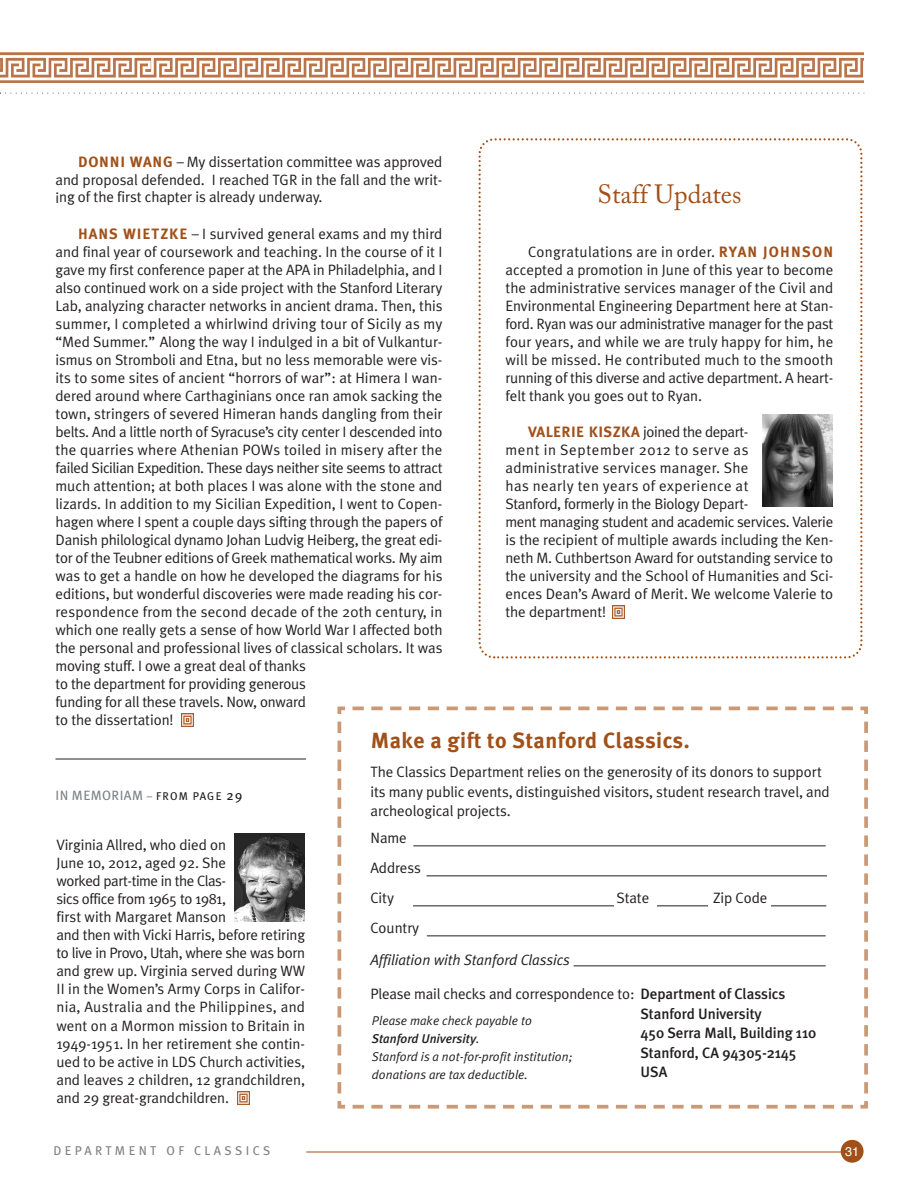
<style>
.page{position:relative;width:918px;height:1188px;background:#fff}
.page>*{position:absolute;margin:0;border:0;box-sizing:border-box;transform-origin:0 0}
.t1{font:26.25px "Adobe Caslon";color:#a15019}
.t2{font:700 21.9px "Meta Plus";letter-spacing:.02em;color:#a15019}
.t3{font:15px/18px "Meta Plus Normal";letter-spacing:-.005em;color:#231f20}
.t4{font:500 15px/19.5px "Meta Plus";letter-spacing:-.005em;color:#231f20}
.t5{font:italic 15px "Meta Plus Normal";letter-spacing:-.005em;color:#231f20}
.t6{font:13.5px "Meta Plus";letter-spacing:.035em;color:#808285}
.t7{font:italic 12.75px/18px "Meta Plus Normal";color:#231f20}
.t8{font:12.75px "Meta Plus";letter-spacing:.26em;color:#808285}
.t9{font:italic 500 12.75px "Meta Plus";color:#231f20}
.t10{font:12.75px "Helvetica";color:#fff}
.s1{font-family:"Meta Plus";font-weight:700;color:#a15019}
.s2{font-size:11.25px}
.s3{font-size:11.25px;color:#231f20}
.s4{color:#231f20}
.s5{font-family:"Meta Plus";font-weight:500}
.s6{font-family:"Meta Plus Normal";font-weight:400}
</style>
<div class="page">
<svg style="left:478px;top:138px;width:385px;height:521px"></svg>
<svg style="left:182px;top:714px;width:12px;height:12px"></svg>
<svg style="left:337px;top:706px;width:531px;height:403px"></svg>
<div style="left:841px;top:1140px;width:23px;height:23px;background:#a15019;border-radius:50%"></div>
<hr style="left:306px;top:1152px;width:535px;height:1px;background:#a15019">
<hr style="left:426px;top:876px;width:401px;height:1px;background:#231f20">
<hr style="left:413px;top:906px;width:413px;height:1px;background:#231f20">
<hr style="left:427px;top:936px;width:399px;height:1px;background:#231f20">
<hr style="left:574px;top:966px;width:252px;height:1px;background:#231f20">
<hr style="left:413px;top:846px;width:413px;height:1px;background:#231f20">
<div style="left:708px;top:891px;width:63px;height:24px;background:#fff"></div>
<div style="left:615px;top:891px;width:42px;height:24px;background:#fff"></div>
<svg style="left:237px;top:1092px;width:12px;height:12px"></svg>
<img style="left:150px;top:52px;width:714px;height:31px">
<svg style="left:0;top:93px;width:865px;height:1px"></svg>
<img style="left:0;top:52px;width:150px;height:31px">
<svg style="left:612px;top:606px;width:13px;height:12px"></svg>
<hr style="left:56px;top:759px;width:250px;height:1px;background:#231f20">
<img style="left:762px;top:414px;width:70px;height:93px">
<img style="left:234px;top:834px;width:70px;height:87px">
<p class="t3" style="left:55px;top:152px;width:389px;text-align:justify;text-indent:23px"><span class="s1">DONNI WANG</span> – My dissertation committee was approved and proposal defended. I reached TGR in the fall and the writ&shy;ing of the first chapter is already underway.</p>
<p class="t3" style="left:55px;top:224px;width:389px;text-indent:23px"><span class="s1">HANS WIETZKE</span> – I survived general exams and my third and final year of coursework and teaching. In the course of it I gave my first conference paper at the APA in Philadelphia, and I also continued work on a side project with the Stanford Literary Lab, analyzing character networks in ancient drama. Then, this summer, I completed a whirlwind driving tour of Sicily as my “Med Summer.” Along the way I indulged in a bit of Vulkantur&shy;ismus on Stromboli and Etna, but no less memorable were vis&shy;its to some sites of ancient “horrors of war”: at Himera I wan&shy;dered around where Carthaginians once ran amok sacking the town, stringers of severed Himeran hands dangling from their belts. And a little north of Syracuse’s city center I descended into the quarries where Athenian POWs toiled in misery after the failed Sicilian Expedition. These days neither site seems to attract much attention; at both places I was alone with the stone and lizards. In addition to my Sicilian Expedition, I went to Copen&shy;hagen where I spent a couple days sifting through the papers of Danish philological dynamo Johan Ludvig Heiberg, the great edi&shy;tor of the Teubner editions of Greek mathematical works. My aim was to get a handle on how he developed the diagrams for his editions, but wonderful discoveries were made reading his cor&shy;respondence from the second decade of the 20th century, in which one really gets a sense of how World War I affected both the personal and professional lives of classical scholars. It was moving stuff. I owe a great deal of thanks<br>to the department for providing generous<br>funding for all these travels. Now, onward<br>to the dissertation!</p>
<h1 class="t1" style="left:597px;top:184px;width:146px">Staff Updates</h1>
<p class="t3" style="left:506px;top:242px;width:329px;text-align:justify;text-indent:22px">Congratulations are in order. <span class="s1">RYAN JOHNSON </span>accepted a promotion in June of this year to become the administrative services manager of the Civil and Environmental Engineering Department here at Stan&shy;ford. Ryan was our administrative manager for the past four years, and while we are truly happy for him, he will be missed. He contributed much to the smooth running of this diverse and active department. A heart&shy;felt thank you goes out to Ryan.</p>
<p class="t3" style="left:505px;top:422px;width:329px;text-indent:23px"><span class="s1">VALERIE KISZKA</span> joined the depart-<br>ment in September 2012 to serve as administrative services manager. She<br>has nearly ten years of experience at<br>Stanford, formerly in the Biology Depart-<br>ment managing student and academic services. Valerie is the recipient of multiple awards including the Ken&shy;neth M. Cuthbertson Award for outstanding service to the university and the School of Humanities and Sci&shy;ences Dean’s Award of Merit. We welcome Valerie to the department!</p>
<p class="t6" style="left:55px;top:787px;width:189px">IN MEMORIAM <span class="s2">–</span> <span class="s3">FROM PAGE</span> <span class="s4">29</span></p>
<p class="t3" style="left:56px;top:836px;width:250px">Virginia Allred, who died on<br>June 10, 2012, aged 92. She<br>worked part-time in the Clas-<br>sics office from 1965 to 1981,<br>first with Margaret Manson<br>and then with Vicki Harris, before retiring to live in Provo, Utah, where she was born and grew up. Virginia served during WW II in the Women’s Army Corps in Califor&shy;nia, Australia and the Philippines, and went on a Mormon mission to Britain in 1949-1951. In her retirement she contin&shy;ued to be active in LDS Church activities, and leaves 2 children, 12 grandchildren, and 29 great-grandchildren.</p>
<h2 class="t2" style="left:371px;top:727px;width:320px">Make a gift to Stanford Classics.</h2>
<p class="t3" style="left:370px;top:762px;width:461px;line-height:19.5px">The Classics Department relies on the generosity of its donors to support its many public events, distinguished visitors, student research travel, and archeological projects.</p>
<p class="t3" style="left:370px;top:823px;width:52px;line-height:30px">Name<br>Address<br>City</p>
<p class="t3" style="left:617px;top:889px;width:34px">State</p>
<p class="t3" style="left:713px;top:889px;width:56px">Zip Code</p>
<p class="t3" style="left:370px;top:919px;width:50px">Country</p>
<p class="t5" style="left:370px;top:951px;width:201px">Affiliation with Stanford Classics</p>
<p class="t3" style="left:370px;top:985px;width:416px">Please mail checks and correspondence to: <span class="s5">Department of Classics</span></p>
<p class="t4" style="left:640px;top:1004px;width:177px">Stanford University<br>450 Serra Mall, Building 110<br>Stanford, CA 94305-2145<br>USA</p>
<p class="t7" style="left:372px;top:1012px;width:162px">Please make check payable to</p>
<p class="t9" style="left:372px;top:1031px;width:109px">Stanford University<span class="s6">.</span></p>
<p class="t7" style="left:372px;top:1048px;width:202px">Stanford is a not-for-profit institution; donations are tax deductible.</p>
<p class="t8" style="left:53px;top:1144px;width:218px">DEPARTMENT OF CLASSICS</p>
<p class="t10" style="left:845px;top:1146px;width:16px">31</p>
</div>
